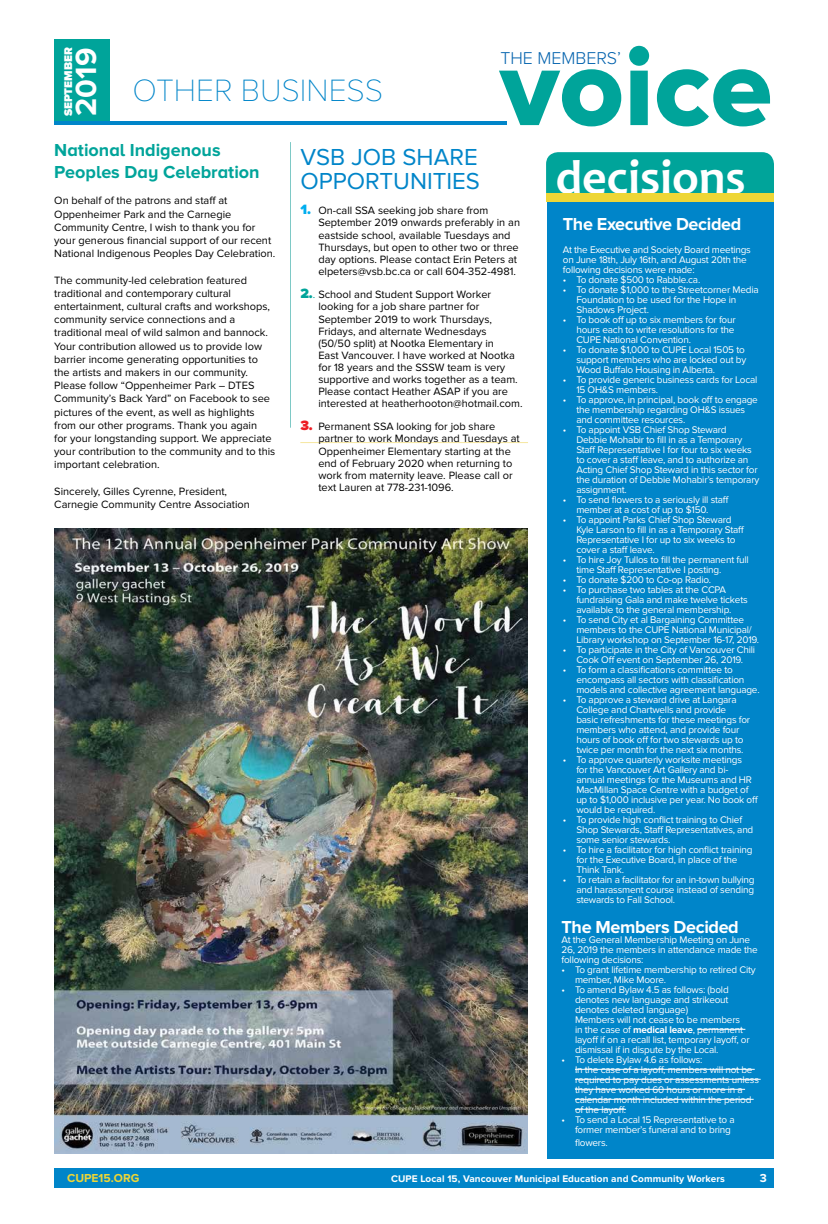
<style>
.page{position:relative;width:828px;height:1224px;background:#fff}
.page>*{position:absolute;margin:0;border:0;box-sizing:border-box;transform-origin:0 0}
.t1{font:112.8px "Proxima Nova A Extrabld";color:#00a49a}
.t2{font:700 48px "Candara";color:#fff}
.t3{font:100 32px "Proxima Nova A";color:#0085c9}
.t4{font:700 30.3px "Proxima Nova A";color:#fff}
.t5{font:24px/24px "Proxima Nova A";color:#0085c9}
.t6{font:700 18px/21.6px "Proxima Nova A";color:#00a49a}
.t7{font:700 18px "Proxima Nova A";letter-spacing:-.02em;color:#fff}
.t8{font:300 17.7px "Proxima Nova A";color:#0061ad}
.t9{font:700 12px "Proxima Nova";color:#eed636}
.t10{font:700 12px "Proxima Nova A";color:#fff}
.t11{font:900 11.6px "Proxima Nova A";color:#fff}
.t12{font:11px/13.2px "Proxima Nova";color:#000}
.t13{font:10px/10px "Proxima Nova";letter-spacing:-.02em;color:#fff}
.t14{font:700 10px "Proxima Nova";letter-spacing:.01em;color:#fff}
.s1{font-weight:900;font-size:14px;color:#00aeef}
.s2{font-weight:900;font-size:14px;color:#00a49a}
.s3{color:#00a49a}
.s4{font-weight:900;font-size:14px;color:#ed1d24}
.s5{font-weight:700}
</style>
<div class="page">
<div style="left:54px;top:1169px;width:720px;height:19px;background:#0085c9"></div>
<div style="left:54px;top:39px;width:55px;height:83px;background:#00a49a"></div>
<hr style="left:54px;top:121px;width:453px;height:4px;background:#0085c9">
<div style="left:547px;top:203px;width:227px;height:956px;background:#0085c9"></div>
<div style="left:546px;top:152px;width:228px;height:42px;background:#00a49a"></div>
<div style="left:546px;top:194px;width:228px;height:8px;background:#eed636"></div>
<hr style="left:300px;top:442px;width:228px;height:1px;background:#f6e79f">
<hr style="left:290px;top:142px;width:1px;height:286px;background:#7ec9c6">
<hr style="left:697px;top:1029px;width:48px;height:1px;background:#fff">
<hr style="left:575px;top:1069px;width:180px;height:1px;background:#fff">
<hr style="left:575px;top:1079px;width:186px;height:1px;background:#fff">
<hr style="left:575px;top:1089px;width:170px;height:1px;background:#fff">
<hr style="left:575px;top:1099px;width:179px;height:1px;background:#fff">
<hr style="left:575px;top:1109px;width:51px;height:1px;background:#fff">
<img style="left:54px;top:528px;width:474px;height:625px">
<h1 class="t1" style="left:500px;top:22px;width:274px">voice</h1>
<p class="t11" style="left:62px;top:116px;width:71px;rotate:-90deg">SEPTEMBER</p>
<h3 class="t4" style="left:69px;top:116px;width:69px;rotate:-90deg">2019</h3>
<h3 class="t8" style="left:500px;top:48px;width:122px">THE MEMBERS’</h3>
<h3 class="t3" style="left:133px;top:72px;width:252px">OTHER BUSINESS</h3>
<h3 class="t6" style="left:54px;top:139px;width:207px">National Indigenous<br>Peoples Day Celebration</h3>
<p class="t12" style="left:54px;top:194px;width:223px">On behalf of the patrons and staff at Oppenheimer Park and the Carnegie Community Centre, I wish to thank you for your generous financial support of our recent National Indigenous Peoples Day Celebration.</p>
<p class="t12" style="left:54px;top:273px;width:223px">The community-led celebration featured traditional and contemporary cultural entertainment, cultural crafts and workshops, community service connections and a traditional meal of wild salmon and bannock.<br>Your contribution allowed us to provide low barrier income generating opportunities to the artists and makers in our community.<br>Please follow “Oppenheimer Park – DTES Community’s Back Yard” on Facebook to see pictures of the event, as well as highlights from our other programs. Thank you again<br>for your longstanding support. We appreciate your contribution to the community and to this important celebration.</p>
<p class="t12" style="left:54px;top:485px;width:197px">Sincerely, Gilles Cyrenne, President,<br>Carnegie Community Centre Association</p>
<h3 class="t5" style="left:300px;top:145px;width:181px">VSB JOB SHARE<br>OPPORTUNITIES</h3>
<p class="t12" style="left:318px;top:205px;width:203px;line-height:12px;text-indent:-18px"><span class="s1">1.</span> On-call SSA seeking job share from September 2019 onwards preferably in an eastside school, available Tuesdays and Thursdays, but open to other two or three day options. Please contact Erin Peters at elpeters@vsb.bc.ca or call 604-352-4981.</p>
<p class="t12" style="left:318px;top:289px;width:206px;line-height:12px;text-indent:-18px"><span class="s2">2.</span><span class="s3">.</span> School and Student Support Worker looking for a job share partner for September 2019 to work Thursdays, Fridays, and alternate Wednesdays<br>(50/50 split) at Nootka Elementary in<br>East Vancouver. I have worked at Nootka for 18 years and the SSSW team is very supportive and works together as a team.<br>Please contact Heather ASAP if you are interested at heatherhooton@hotmail.com.</p>
<p class="t12" style="left:318px;top:421px;width:203px;line-height:12px;text-indent:-18px"><span class="s4">3.</span> Permanent SSA looking for job share partner to work Mondays and Tuesdays at Oppenheimer Elementary starting at the end of February 2020 when returning to work from maternity leave. Please call or text Lauren at 778-231-1096.</p>
<h2 class="t2" style="left:556px;top:147px;width:191px">decisions</h2>
<h3 class="t7" style="left:563px;top:214px;width:180px">The Executive Decided</h3>
<p class="t13" style="left:563px;top:245px;width:190px">At the Executive and Society Board meetings on June 18th, July 16th, and August 20th the following decisions were made:</p>
<p class="t13" style="left:563px;top:275px;width:139px">• To donate $500 to Rabble.ca.</p>
<p class="t13" style="left:576px;top:285px;width:184px;text-indent:-14px">• To donate $1,000 to the Streetcorner Media<br>Foundation to be used for the Hope in<br>Shadows Project.</p>
<p class="t13" style="left:576px;top:315px;width:161px;text-indent:-14px">• To book off up to six members for four hours each to write resolutions for the<br>CUPE National Convention.</p>
<p class="t13" style="left:576px;top:345px;width:171px;text-indent:-14px">• To donate $1,000 to CUPE Local 1505 to support members who are locked out by<br>Wood Buffalo Housing in Alberta.</p>
<p class="t13" style="left:576px;top:375px;width:183px;text-indent:-14px">• To provide generic business cards for Local<br>15 OH&amp;S members.</p>
<p class="t13" style="left:576px;top:395px;width:183px;text-indent:-14px">• To approve, in principal, book off to engage the membership regarding OH&amp;S issues and committee resources.</p>
<p class="t13" style="left:576px;top:425px;width:185px;text-indent:-14px">• To appoint VSB Chief Shop Steward Debbie Mohabir to fill in as a Temporary Staff Representative I for four to six weeks to cover a staff leave, and to authorize an Acting Chief Shop Steward in this sector for the duration of Debbie Mohabir’s temporary assignment.</p>
<p class="t13" style="left:576px;top:495px;width:154px;text-indent:-14px">• To send flowers to a seriously ill staff member at a cost of up to $150.</p>
<p class="t13" style="left:576px;top:515px;width:170px;text-indent:-14px">• To appoint Parks Chief Shop Steward Kyle Larson to fill in as a Temporary Staff Representative I for up to six weeks to cover a staff leave.</p>
<p class="t13" style="left:576px;top:555px;width:174px;text-indent:-14px">• To hire Joy Tullos to fill the permanent full time Staff Representative I posting.</p>
<p class="t13" style="left:563px;top:575px;width:150px">• To donate $200 to Co-op Radio.</p>
<p class="t13" style="left:576px;top:585px;width:173px;text-indent:-14px">• To purchase two tables at the CCPA fundraising Gala and make twelve tickets available to the general membership.</p>
<p class="t13" style="left:576px;top:615px;width:184px;text-indent:-14px">• To send City et al Bargaining Committee members to the CUPE National Municipal/<br>Library workshop on September 16-17, 2019.</p>
<p class="t13" style="left:563px;top:645px;width:194px;text-align:center">• To participate in the City of Vancouver Chili<br>Cook Off event on September 26, 2019.</p>
<p class="t13" style="left:576px;top:665px;width:185px;text-indent:-14px">• To form a classifications committee to encompass all sectors with classification models and collective agreement language.</p>
<p class="t13" style="left:576px;top:695px;width:175px;text-indent:-14px">• To approve a steward drive at Langara College and Chartwells and provide basic refreshments for these meetings for members who attend, and provide four hours of book off for two stewards up to twice per month for the next six months.</p>
<p class="t13" style="left:576px;top:755px;width:183px;text-indent:-14px">• To approve quarterly worksite meetings<br>for the Vancouver Art Gallery and bi&shy;annual meetings for the Museums and HR MacMillan Space Centre with a budget of up to $1,000 inclusive per year. No book off would be required.</p>
<p class="t13" style="left:576px;top:815px;width:179px;text-indent:-14px">• To provide high conflict training to Chief<br>Shop Stewards, Staff Representatives, and some senior stewards.</p>
<p class="t13" style="left:576px;top:845px;width:178px;text-indent:-14px">• To hire a facilitator for high conflict training for the Executive Board, in place of the<br>Think Tank.</p>
<p class="t13" style="left:576px;top:875px;width:180px;text-align:justify;text-indent:-14px">• To retain a facilitator for an in-town bullying and harassment course instead of sending stewards to Fall School.</p>
<h3 class="t7" style="left:562px;top:916px;width:179px">The Members Decided</h3>
<p class="t13" style="left:562px;top:934px;width:198px">At the General Membership Meeting on June<br>26, 2019 the members in attendance made the following decisions:</p>
<p class="t13" style="left:575px;top:964px;width:182px;text-indent:-14px">• To grant lifetime membership to retired City member, Mike Moore.</p>
<p class="t13" style="left:575px;top:984px;width:176px;text-indent:-14px">• To amend Bylaw 4.5 as follows: (bold denotes new language and strikeout denotes deleted language)<br>Members will not cease to be members in the case of <span class="s5">medical leave</span>, permanent layoff if on a recall list, temporary layoff, or dismissal if in dispute by the Local.</p>
<p class="t13" style="left:575px;top:1054px;width:185px;text-indent:-14px">• To delete Bylaw 4.6 as follows:<br>In the case of a layoff, members will not be required to pay dues or assessments unless they have worked 60 hours or more in a calendar month included within the period of the layoff.</p>
<p class="t13" style="left:575px;top:1114px;width:161px;text-indent:-14px">• To send a Local 15 Representative to a former member’s funeral and to bring</p>
<p class="t13" style="left:575px;top:1138px;width:34px">flowers.</p>
<p class="t9" style="left:67px;top:1171px;width:74px">CUPE15.ORG</p>
<p class="t14" style="left:391px;top:1173px;width:335px">CUPE Local 15, Vancouver Municipal Education and Community Workers</p>
<p class="t10" style="left:760px;top:1171px;width:9px">3</p>
</div>
